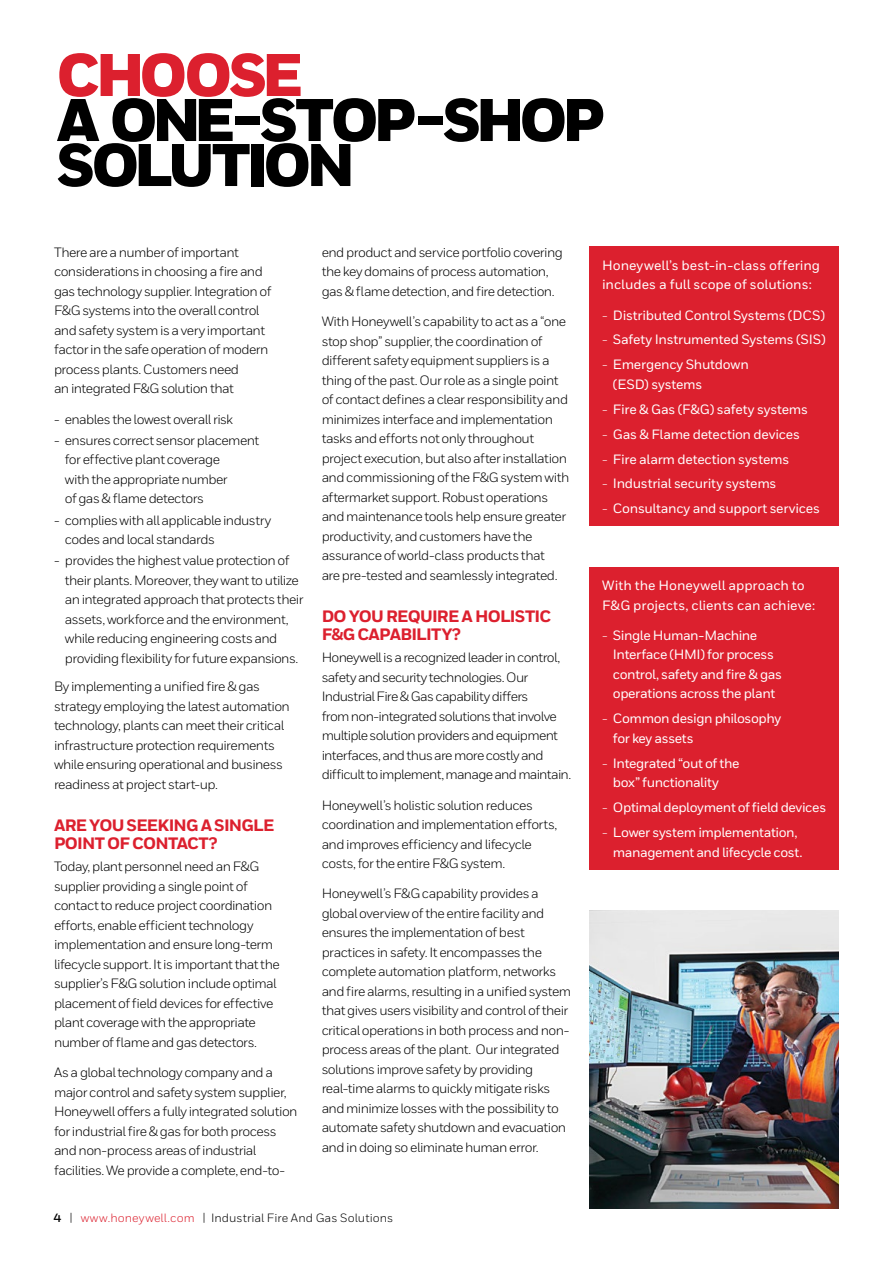
<style>
.page{position:relative;width:893px;height:1263px;background:#fff}
.page>*{position:absolute;margin:0;border:0;box-sizing:border-box;transform-origin:0 0}
.Title_40_30__the_res{font:900 60px/45px "Honeywell Sans";letter-spacing:-.09em;color:#000}
.Title_40_30__the_res-2{font:900 60px "Honeywell Sans";letter-spacing:-.065em;color:#dc202e}
.Heading_2__11_12{font:800 16.5px/18px "Honeywell Sans";letter-spacing:-.045em;color:#dc202e}
.Body__9_13_pt{font:13.5px/19.5px "Honeywell Sans";letter-spacing:-.04em;color:#000}
.Red_Sidebar__Body{font:500 13.5px/19.5px "Honeywell Sans";letter-spacing:-.025em;color:#fff}
.Red_Sidebar__Body-2{font:500 13.5px/19.5px "Honeywell Sans";color:#fff}
.Body__9_13_pt-2{font:500 13.5px/19.5px "Honeywell Sans";color:#fff}
.t1{font:12px "Honeywell Sans";letter-spacing:.005em;color:#000}
.s1{font-weight:700}
.s2{color:#dc202e}
.s3{font-weight:400}
</style>
<div class="page">
<div style="left:589px;top:246px;width:250px;height:280px;background:#dc202e"></div>
<img style="left:589px;top:910px;width:250px;height:299px">
<div style="left:589px;top:567px;width:250px;height:302px;background:#dc202e"></div>
<p class="Title_40_30__the_res-2" style="left:56px;top:38px;width:248px">CHOOSE</p>
<p class="Title_40_30__the_res" style="left:56px;top:100px;width:550px">A ONE-STOP-SHOP<br>SOLUTION</p>
<p class="Body__9_13_pt" style="left:54px;top:243px;width:219px">There are a number of important considerations in choosing a fire and gas technology supplier. Integration of F&amp;G systems into the overall control and safety system is a very important factor in the safe operation of modern process plants. Customers need<br>an integrated F&amp;G solution that</p>
<p class="Body__9_13_pt" style="left:54px;top:409px;width:181px">- enables the lowest overall risk</p>
<p class="Body__9_13_pt" style="left:65px;top:430px;width:196px;text-indent:-11px">- ensures correct sensor placement for effective plant coverage<br>with the appropriate number<br>of gas &amp; flame detectors</p>
<p class="Body__9_13_pt" style="left:65px;top:510px;width:208px;text-indent:-11px">- complies with all applicable industry codes and local standards</p>
<p class="Body__9_13_pt" style="left:65px;top:551px;width:240px;text-indent:-11px">- provides the highest value protection of their plants. Moreover, they want to utilize an integrated approach that protects their assets, workforce and the environment, while reducing engineering costs and providing flexibility for future expansions.</p>
<p class="Body__9_13_pt" style="left:54px;top:677px;width:237px">By implementing a unified fire &amp; gas strategy employing the latest automation technology, plants can meet their critical infrastructure protection requirements while ensuring operational and business readiness at project start-up.</p>
<p class="Heading_2__11_12" style="left:54px;top:817px;width:222px">ARE YOU SEEKING A SINGLE<br>POINT OF CONTACT?</p>
<p class="Body__9_13_pt" style="left:54px;top:857px;width:227px">Today, plant personnel need an F&amp;G supplier providing a single point of contact to reduce project coordination efforts, enable efficient technology implementation and ensure long-term lifecycle support. It is important that the supplier’s F&amp;G solution include optimal placement of field devices for effective plant coverage with the appropriate number of flame and gas detectors.</p>
<p class="Body__9_13_pt" style="left:54px;top:1063px;width:245px">As a global technology company and a major control and safety system supplier, Honeywell offers a fully integrated solution for industrial fire &amp; gas for both process and non-process areas of industrial facilities. We provide a complete, end-to-</p>
<p class="Body__9_13_pt" style="left:322px;top:243px;width:243px">end product and service portfolio covering the key domains of process automation, gas &amp; flame detection, and fire detection.</p>
<p class="Body__9_13_pt" style="left:322px;top:312px;width:249px">With Honeywell’s capability to act as a “one stop shop” supplier, the coordination of different safety equipment suppliers is a thing of the past. Our role as a single point of contact defines a clear responsibility and minimizes interface and implementation tasks and efforts not only throughout project execution, but also after installation and commissioning of the F&amp;G system with aftermarket support. Robust operations and maintenance tools help ensure greater productivity, and customers have the assurance of world-class products that<br>are pre-tested and seamlessly integrated.</p>
<p class="Heading_2__11_12" style="left:322px;top:608px;width:231px">DO YOU REQUIRE A HOLISTIC<br>F&amp;G CAPABILITY?</p>
<p class="Body__9_13_pt" style="left:322px;top:648px;width:251px">Honeywell is a recognized leader in control, safety and security technologies. Our Industrial Fire &amp; Gas capability differs<br>from non-integrated solutions that involve multiple solution providers and equipment interfaces, and thus are more costly and difficult to implement, manage and maintain.</p>
<p class="Body__9_13_pt" style="left:322px;top:795px;width:237px">Honeywell’s holistic solution reduces coordination and implementation efforts, and improves efficiency and lifecycle costs, for the entire F&amp;G system.</p>
<p class="Body__9_13_pt" style="left:322px;top:884px;width:251px">Honeywell’s F&amp;G capability provides a global overview of the entire facility and ensures the implementation of best practices in safety. It encompasses the complete automation platform, networks and fire alarms, resulting in a unified system that gives users visibility and control of their critical operations in both process and non&shy;process areas of the plant. Our integrated solutions improve safety by providing real-time alarms to quickly mitigate risks and minimize losses with the possibility to automate safety shutdown and evacuation and in doing so eliminate human error.</p>
<p class="t1" style="left:54px;top:1211px;width:341px"><span class="s1">4</span> | <span class="s2">www.honeywell.com</span> | Industrial Fire And Gas Solutions</p>
<p class="Red_Sidebar__Body-2" style="left:602px;top:255px;width:220px">Honeywell’s best-in-class offering includes a full scope of solutions:</p>
<p class="Red_Sidebar__Body" style="left:602px;top:305px;width:224px"><span class="s3">-</span> Distributed Control Systems (DCS)</p>
<p class="Red_Sidebar__Body" style="left:602px;top:330px;width:225px"><span class="s3">-</span> Safety Instrumented Systems (SIS)</p>
<p class="Red_Sidebar__Body" style="left:613px;top:355px;width:137px;text-indent:-11px"><span class="s3">-</span> Emergency Shutdown (ESD) systems</p>
<p class="Red_Sidebar__Body" style="left:602px;top:399px;width:207px"><span class="s3">-</span> Fire &amp; Gas (F&amp;G) safety systems</p>
<p class="Red_Sidebar__Body" style="left:602px;top:424px;width:199px"><span class="s3">-</span> Gas &amp; Flame detection devices</p>
<p class="Red_Sidebar__Body" style="left:602px;top:449px;width:189px"><span class="s3">-</span> Fire alarm detection systems</p>
<p class="Red_Sidebar__Body" style="left:602px;top:474px;width:176px"><span class="s3">-</span> Industrial security systems</p>
<p class="Red_Sidebar__Body" style="left:602px;top:499px;width:220px"><span class="s3">-</span> Consultancy and support services</p>
<p class="Body__9_13_pt-2" style="left:602px;top:576px;width:215px">With the Honeywell approach to<br>F&amp;G projects, clients can achieve:</p>
<p class="Red_Sidebar__Body" style="left:613px;top:626px;width:171px;text-indent:-11px"><span class="s3">-</span> Single Human-Machine<br>Interface (HMI) for process control, safety and fire &amp; gas operations across the plant</p>
<p class="Red_Sidebar__Body" style="left:613px;top:709px;width:170px;text-indent:-11px"><span class="s3">-</span> Common design philosophy for key assets</p>
<p class="Red_Sidebar__Body" style="left:613px;top:753px;width:128px;text-indent:-11px"><span class="s3">-</span> Integrated “out of the box” functionality</p>
<p class="Red_Sidebar__Body" style="left:602px;top:798px;width:226px"><span class="s3">-</span> Optimal deployment of field devices</p>
<p class="Red_Sidebar__Body" style="left:613px;top:823px;width:191px;text-indent:-11px"><span class="s3">-</span> Lower system implementation, management and lifecycle cost.</p>
</div>
